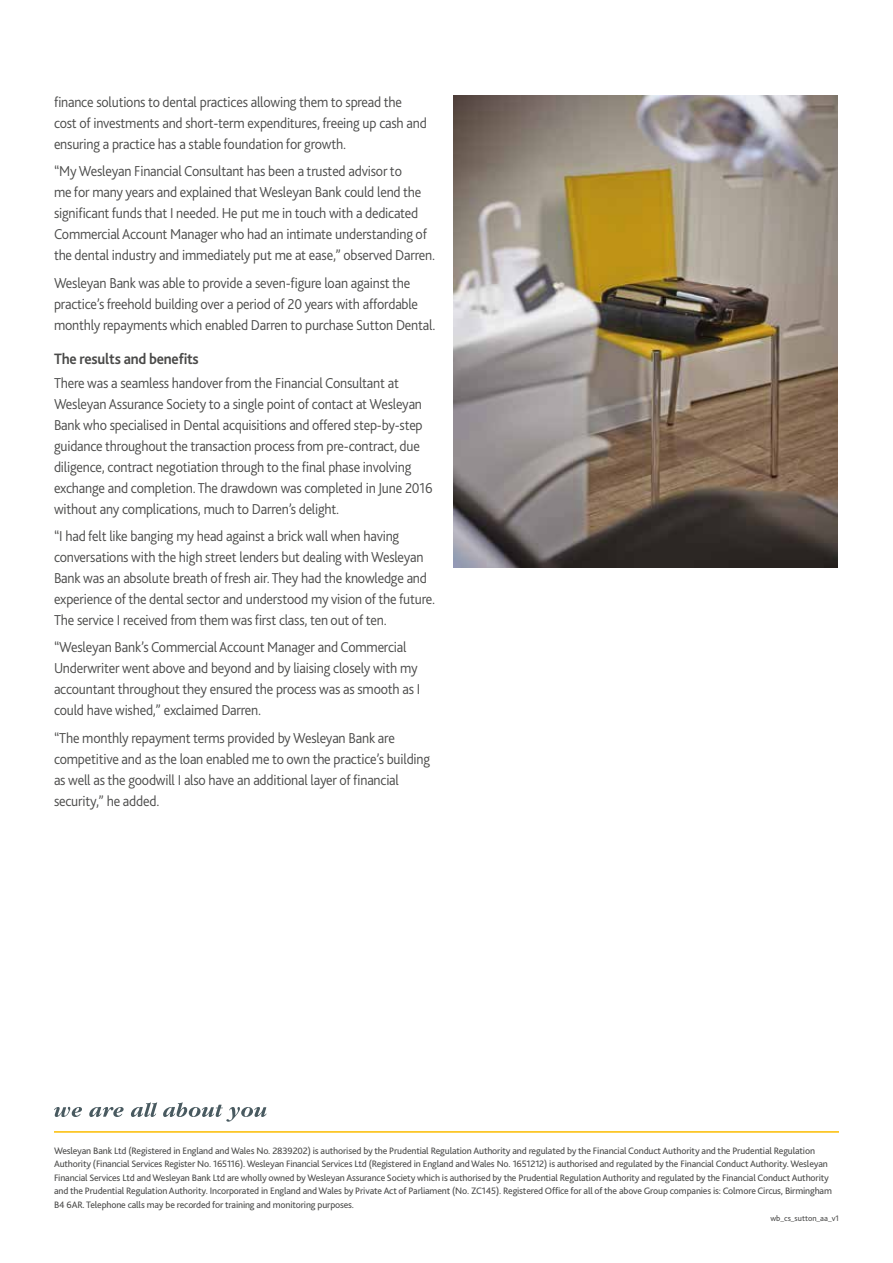
<style>
.page{position:relative;width:893px;height:1263px;background:#fff}
.page>*{position:absolute;margin:0;border:0;box-sizing:border-box;transform-origin:0 0}
.t1{font:700 15.75px "Bliss";letter-spacing:-.015em;color:#4a4a49;scale:.94 1}
.t2{font:300 15px/21px "Bliss";letter-spacing:-.015em;color:#4a4a49;scale:.94 1}
.t3{font:9.75px/13.5px "Bliss";letter-spacing:-.015em;color:#4a4a49}
.t4{font:8.25px "Bliss";color:#4a4a49}
</style>
<div class="page">
<img style="left:454px;top:96px;width:383px;height:471px">
<svg style="left:54px;top:1107px;width:28px;height:10px"></svg>
<svg style="left:89px;top:1107px;width:35px;height:10px"></svg>
<svg style="left:131px;top:1102px;width:26px;height:15px"></svg>
<svg style="left:163px;top:1102px;width:104px;height:20px"></svg>
<hr style="left:54px;top:1131px;width:785px;height:2px;background:#fcbd00">
<p class="t2" style="left:54px;top:92px;width:398px">finance solutions to dental practices allowing them to spread the cost of investments and short-term expenditures, freeing up cash and ensuring a practice has a stable foundation for growth.</p>
<p class="t2" style="left:54px;top:161px;width:407px">“My Wesleyan Financial Consultant has been a trusted advisor to<br>me for many years and explained that Wesleyan Bank could lend the significant funds that I needed. He put me in touch with a dedicated Commercial Account Manager who had an intimate understanding of the dental industry and immediately put me at ease,” observed Darren.</p>
<p class="t2" style="left:54px;top:272px;width:407px">Wesleyan Bank was able to provide a seven-figure loan against the practice’s freehold building over a period of 20 years with affordable monthly repayments which enabled Darren to purchase Sutton Dental.</p>
<p class="t1" style="left:54px;top:349px;width:156px">The results and benefits</p>
<p class="t2" style="left:54px;top:372px;width:404px">There was a seamless handover from the Financial Consultant at Wesleyan Assurance Society to a single point of contact at Wesleyan Bank who specialised in Dental acquisitions and offered step-by-step guidance throughout the transaction process from pre-contract, due diligence, contract negotiation through to the final phase involving exchange and completion. The drawdown was completed in June 2016 without any complications, much to Darren’s delight.</p>
<p class="t2" style="left:54px;top:525px;width:407px">“I had felt like banging my head against a brick wall when having conversations with the high street lenders but dealing with Wesleyan Bank was an absolute breath of fresh air. They had the knowledge and experience of the dental sector and understood my vision of the future.<br>The service I received from them was first class, ten out of ten.</p>
<p class="t2" style="left:54px;top:637px;width:391px">“Wesleyan Bank’s Commercial Account Manager and Commercial Underwriter went above and beyond and by liaising closely with my accountant throughout they ensured the process was as smooth as I could have wished,” exclaimed Darren.</p>
<p class="t2" style="left:54px;top:727px;width:402px">“The monthly repayment terms provided by Wesleyan Bank are competitive and as the loan enabled me to own the practice’s building as well as the goodwill I also have an additional layer of financial security,” he added.</p>
<p class="t3" style="left:54px;top:1144px;width:779px">Wesleyan Bank Ltd (Registered in England and Wales No. 2839202) is authorised by the Prudential Regulation Authority and regulated by the Financial Conduct Authority and the Prudential Regulation Authority (Financial Services Register No. 165116). Wesleyan Financial Services Ltd (Registered in England and Wales No. 1651212) is authorised and regulated by the Financial Conduct Authority. Wesleyan Financial Services Ltd and Wesleyan Bank Ltd are wholly owned by Wesleyan Assurance Society which is authorised by the Prudential Regulation Authority and regulated by the Financial Conduct Authority and the Prudential Regulation Authority. Incorporated in England and Wales by Private Act of Parliament (No. ZC145). Registered Office for all of the above Group companies is: Colmore Circus, Birmingham B4 6AR. Telephone calls may be recorded for training and monitoring purposes.</p>
<p class="t4" style="left:770px;top:1213px;width:70px">wb_cs_sutton_aa_v1</p>
</div>
